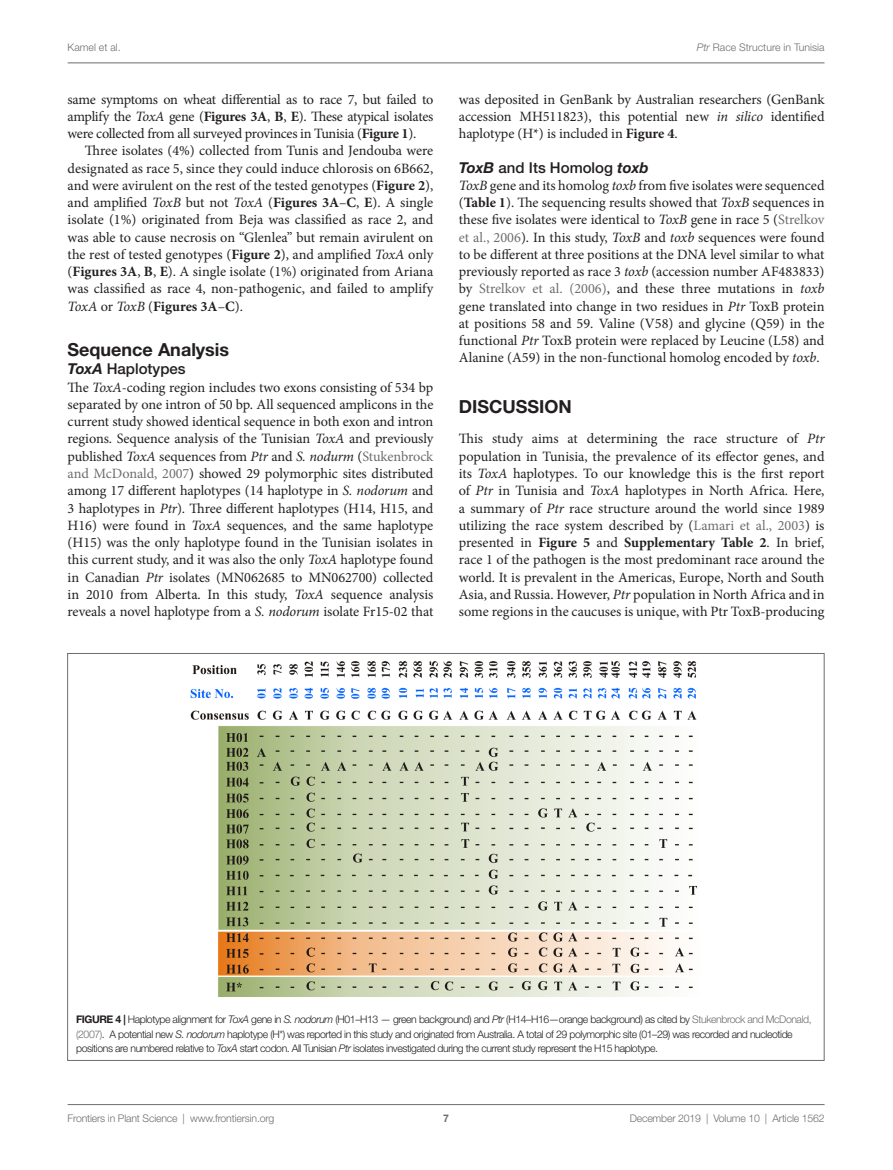
<style>
.page{position:relative;width:893px;height:1170px;background:#fff}
.page>*{position:absolute;margin:0;border:0;box-sizing:border-box;transform-origin:0 0}
._2{font:700 18px "Helvetica Neue LT Std";color:#231f20}
._1{font:700 18px "Helvetica Neue LT Std";color:#231f20}
._3{font:500 15px "Helvetica Neue LT Std";color:#231f20}
.T1{font:14.25px/17.2px "Minion Pro MTC";letter-spacing:-.005em;color:#231f20;text-align:justify}
.T{font:14.25px/17.2px "Minion Pro MTC";letter-spacing:-.01em;color:#231f20;text-align:justify}
.FC{font:300 10.5px/14.2px "Helvetica Neue LT Std";letter-spacing:-.04em;color:#231f20}
.t1{font:300 10.5px "Helvetica Neue LT Std";letter-spacing:-.015em;color:#6c6d70}
.t2{font:700 10.5px "Helvetica Neue LT Std";color:#6c6d70}
.s1{font-style:italic}
.s2{font-family:"Minion Pro";font-weight:700}
.s3{font-weight:700;font-style:italic}
.s4{color:#6c6d70}
.s5{font-weight:700}
</style>
<div class="page">
<hr style="left:68px;top:63px;width:756px;height:1px;background:#6c6d70">
<hr style="left:68px;top:1104px;width:756px;height:1px;background:#6c6d70">
<img style="left:191px;top:662px;width:506px;height:334px">
<p class="t1" style="left:68px;top:41px;width:55px">Kamel et al.</p>
<p class="t1" style="left:697px;top:41px;width:129px"><span class="s1">Ptr</span> Race Structure in Tunisia</p>
<p class="T" style="left:68px;top:90px;width:367px">same symptoms on wheat differential as to race 7, but failed to amplify the <span class="s1">ToxA</span> gene (<span class="s2">Figures 3A</span>, <span class="s2">B</span>, <span class="s2">E</span>). These atypical isolates were collected from all surveyed provinces in Tunisia (<span class="s2">Figure 1</span>).</p>
<p class="T" style="left:68px;top:142px;width:367px;text-indent:17px">Three isolates (4%) collected from Tunis and Jendouba were designated as race 5, since they could induce chlorosis on 6B662, and were avirulent on the rest of the tested genotypes (<span class="s2">Figure 2</span>), and amplified <span class="s1">ToxB</span> but not <span class="s1">ToxA</span> (<span class="s2">Figures 3A</span>–<span class="s2">C</span>, <span class="s2">E</span>). A single isolate (1%) originated from Beja was classified as race 2, and was able to cause necrosis on “Glenlea” but remain avirulent on the rest of tested genotypes (<span class="s2">Figure 2</span>), and amplified <span class="s1">ToxA</span> only (<span class="s2">Figures 3A</span>, <span class="s2">B</span>, <span class="s2">E</span>). A single isolate (1%) originated from Ariana was classified as race 4, non-pathogenic, and failed to amplify <span class="s1">ToxA</span> or <span class="s1">ToxB</span> (<span class="s2">Figures 3A</span>–<span class="s2">C</span>).</p>
<p class="_2" style="left:68px;top:339px;width:163px">Sequence Analysis</p>
<p class="_3" style="left:68px;top:360px;width:120px"><span class="s3">ToxA</span> Haplotypes</p>
<p class="T1" style="left:68px;top:378px;width:367px">The <span class="s1">ToxA</span>-coding region includes two exons consisting of 534 bp separated by one intron of 50 bp. All sequenced amplicons in the current study showed identical sequence in both exon and intron regions. Sequence analysis of the Tunisian <span class="s1">ToxA</span> and previously published <span class="s1">ToxA</span> sequences from <span class="s1">Ptr</span> and <span class="s1">S. nodurm</span> (<span class="s4">Stukenbrock and McDonald, 2007</span>) showed 29 polymorphic sites distributed among 17 different haplotypes (14 haplotype in <span class="s1">S. nodorum</span> and 3 haplotypes in <span class="s1">Ptr</span>). Three different haplotypes (H14, H15, and H16) were found in <span class="s1">ToxA</span> sequences, and the same haplotype (H15) was the only haplotype found in the Tunisian isolates in this current study, and it was also the only <span class="s1">ToxA</span> haplotype found in Canadian <span class="s1">Ptr</span> isolates (MN062685 to MN062700) collected in 2010 from Alberta. In this study, <span class="s1">ToxA</span> sequence analysis reveals a novel haplotype from a <span class="s1">S. nodorum</span> isolate Fr15-02 that</p>
<p class="T1" style="left:459px;top:90px;width:367px">was deposited in GenBank by Australian researchers (GenBank accession MH511823), this potential new <span class="s1">in silico</span> identified haplotype (H*) is included in <span class="s2">Figure 4</span>.</p>
<p class="_3" style="left:459px;top:158px;width:191px"><span class="s3">ToxB</span> and Its Homolog <span class="s3">toxb</span></p>
<p class="T1" style="left:459px;top:177px;width:367px"><span class="s1">ToxB</span> gene and its homolog <span class="s1">toxb</span> from five isolates were sequenced (<span class="s2">Table 1</span>). The sequencing results showed that <span class="s1">ToxB</span> sequences in these five isolates were identical to <span class="s1">ToxB</span> gene in race 5 (<span class="s4">Strelkov et al., 2006</span>). In this study, <span class="s1">ToxB</span> and <span class="s1">toxb</span> sequences were found to be different at three positions at the DNA level similar to what previously reported as race 3 <span class="s1">toxb</span> (accession number AF483833) by <span class="s4">Strelkov et al. (2006)</span>, and these three mutations in <span class="s1">toxb </span>gene translated into change in two residues in <span class="s1">Ptr</span> ToxB protein at positions 58 and 59. Valine (V58) and glycine (Q59) in the functional <span class="s1">Ptr</span> ToxB protein were replaced by Leucine (L58) and Alanine (A59) in the non-functional homolog encoded by <span class="s1">toxb</span>.</p>
<p class="_1" style="left:459px;top:396px;width:112px">DISCUSSION</p>
<p class="T1" style="left:459px;top:430px;width:367px">This study aims at determining the race structure of <span class="s1">Ptr </span>population in Tunisia, the prevalence of its effector genes, and its <span class="s1">ToxA</span> haplotypes. To our knowledge this is the first report of <span class="s1">Ptr</span> in Tunisia and <span class="s1">ToxA</span> haplotypes in North Africa. Here, a summary of <span class="s1">Ptr</span> race structure around the world since 1989 utilizing the race system described by (<span class="s4">Lamari et al., 2003</span>) is presented in <span class="s2">Figure 5</span> and <span class="s2">Supplementary Table 2</span>. In brief, race 1 of the pathogen is the most predominant race around the world. It is prevalent in the Americas, Europe, North and South Asia, and Russia. However, <span class="s1">Ptr</span> population in North Africa and in some regions in the caucuses is unique, with Ptr ToxB-producing</p>
<p class="FC" style="left:76px;top:1012px;width:737px"><span class="s5">FIGURE 4 |</span> Haplotype alignment for <span class="s1">ToxA</span> gene in <span class="s1">S. nodorum</span> (H01–H13 — green background) and <span class="s1">Ptr</span> (H14–H16—orange background) as cited by <span class="s4">Stukenbrock and McDonald, (2007)</span>. A potential new <span class="s1">S. nodorum</span> haplotype (H*) was reported in this study and originated from Australia. A total of 29 polymorphic site (01–29) was recorded and nucleotide positions are numbered relative to <span class="s1">ToxA</span> start codon. All Tunisian <span class="s1">Ptr</span> isolates investigated during the current study represent the H15 haplotype.</p>
<p class="t1" style="left:68px;top:1111px;width:208px">Frontiers in Plant Science | www.frontiersin.org</p>
<p class="t1" style="left:630px;top:1111px;width:196px">December 2019 | Volume 10 | Article 1562</p>
<p class="t2" style="left:443px;top:1111px;width:7px">7</p>
</div>
